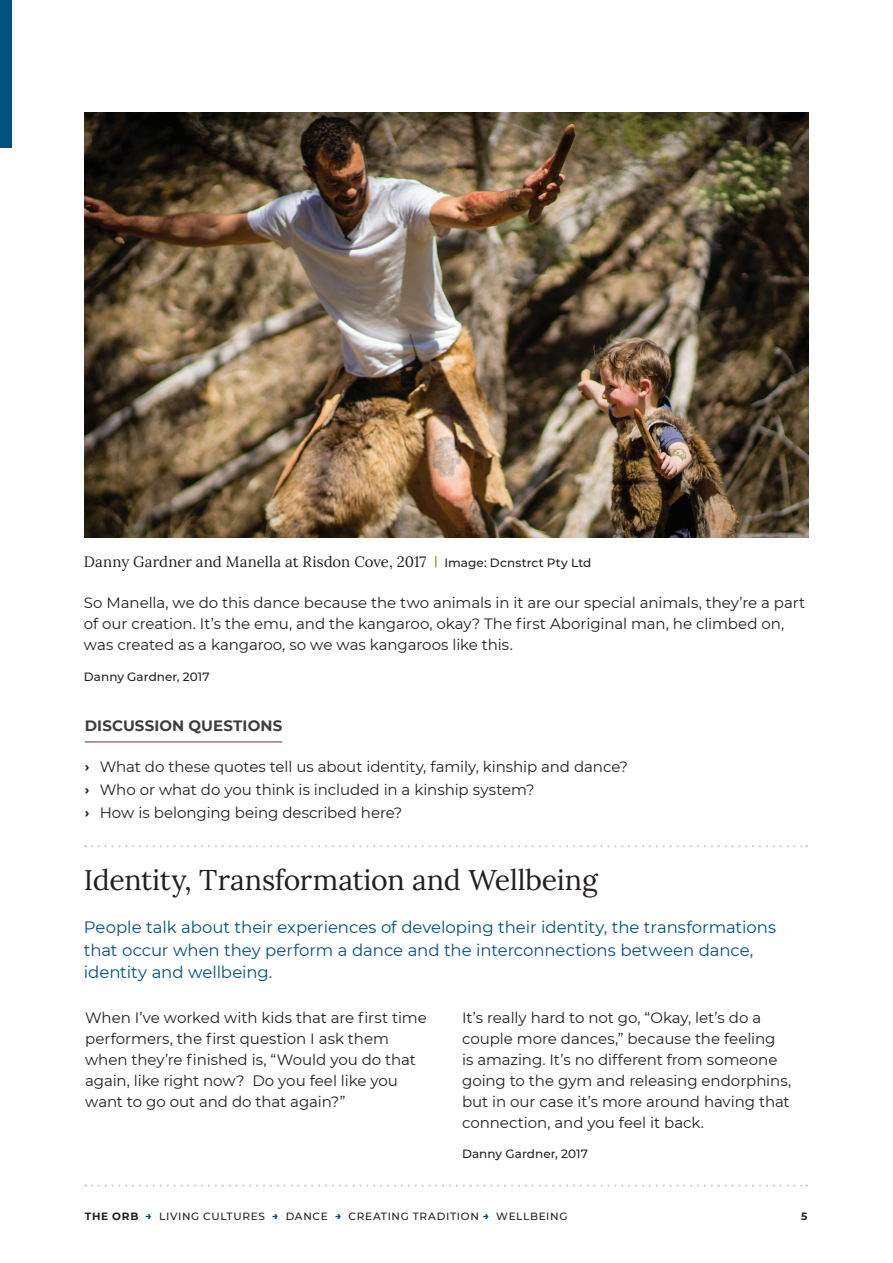
<style>
.page{position:relative;width:893px;height:1263px;background:#fff}
.page>*{position:absolute;margin:0;border:0;box-sizing:border-box;transform-origin:0 0}
.t1{font:28.5px "Lora";letter-spacing:-.01em;color:#231f20}
.t2{font:16.5px/22.5px "Montserrat";letter-spacing:-.005em;color:#005280}
.t3{font:15px/21px "Montserrat";letter-spacing:-.005em;color:#231f20}
.t4{font:15px "Lora";letter-spacing:.005em;color:#231f20}
.t5{font:700 15px "Montserrat";letter-spacing:.005em;color:#3e3e3f}
.t6{font:500 12px "Montserrat";letter-spacing:.005em;color:#231f20}
.t7{font:500 10.5px "Montserrat";letter-spacing:.065em;color:#231f20}
.t8{font:700 10.5px "Montserrat";color:#231f20}
.s1{font-family:"Montserrat";font-weight:600;font-size:12px;color:#a69935}
.s2{font-family:"Montserrat";font-weight:500;font-size:12px}
.s3{font-weight:700}
.s4{font-weight:800;color:#005280}
</style>
<div class="page">
<svg style="left:92px;top:1184px;width:715px;height:3px"></svg>
<div style="left:0;top:0;width:11px;height:148px;background:#005280"></div>
<img style="left:85px;top:113px;width:723px;height:425px">
<hr style="left:85px;top:741px;width:197px;height:1px;background:#834045">
<svg style="left:92px;top:845px;width:715px;height:2px"></svg>
<p class="t4" style="left:84px;top:550px;width:509px">Danny Gardner and Manella at Risdon Cove, 2017 <span class="s1">|</span> <span class="s2">Image: Dcnstrct Pty Ltd</span></p>
<p class="t3" style="left:84px;top:592px;width:723px">So Manella, we do this dance because the two animals in it are our special animals, they’re a part of our creation. It’s the emu, and the kangaroo, okay? The first Aboriginal man, he climbed on, was created as a kangaroo, so we was kangaroos like this.</p>
<p class="t6" style="left:84px;top:668px;width:127px">Danny Gardner, 2017</p>
<p class="t5" style="left:85px;top:715px;width:199px">DISCUSSION QUESTIONS</p>
<p class="t3" style="left:85px;top:754px;width:545px;line-height:23.1px"><span class="s3">ڇ</span> What do these quotes tell us about identity, family, kinship and dance? <span class="s3">ڇ</span> Who or what do you think is included in a kinship system?<br><span class="s3">ڇ</span> How is belonging being described here?</p>
<h1 class="t1" style="left:84px;top:858px;width:515px">Identity, Transformation and Wellbeing</h1>
<p class="t2" style="left:84px;top:916px;width:694px">People talk about their experiences of developing their identity, the transformations that occur when they perform a dance and the interconnections between dance, identity and wellbeing.</p>
<p class="t3" style="left:85px;top:1006px;width:343px">When I’ve worked with kids that are first time performers, the first question I ask them when they’re finished is, “Would you do that again, like right now? Do you feel like you want to go out and do that again?”</p>
<p class="t3" style="left:462px;top:1006px;width:331px">It’s really hard to not go, “Okay, let’s do a couple more dances,” because the feeling<br>is amazing. It’s no different from someone going to the gym and releasing endorphins, but in our case it’s more around having that connection, and you feel it back.</p>
<p class="t6" style="left:462px;top:1146px;width:127px">Danny Gardner, 2017</p>
<p class="t7" style="left:85px;top:1209px;width:484px"><span class="s3">THE ORB</span> <span class="s4">→</span> LIVING CULTURES <span class="s4">→</span> DANCE <span class="s4">→</span> CREATING TRADITION <span class="s4">→</span> WELLBEING</p>
<p class="t8" style="left:801px;top:1209px;width:8px">5</p>
</div>
